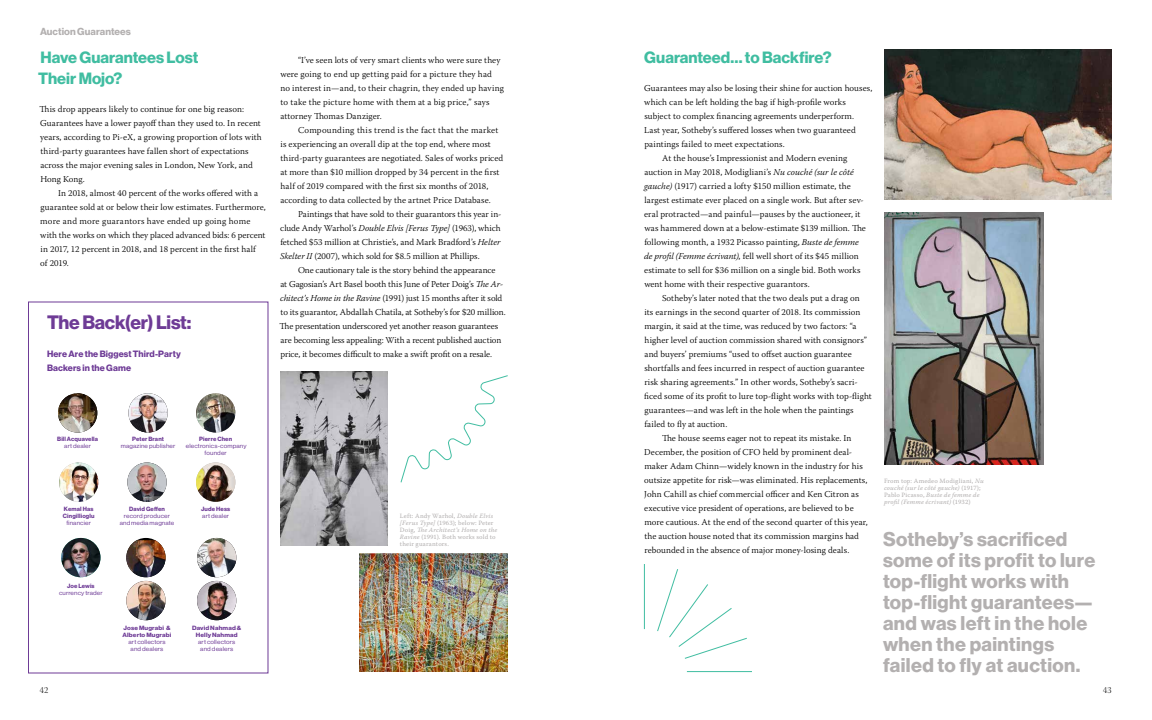
<style>
.page{position:relative;width:1152px;height:720px;background:#fff}
.page>*{position:absolute;margin:0;border:0;box-sizing:border-box;transform-origin:0 0}
.t1{font:700 19.5px/21px "Haas Grot Disp 75";letter-spacing:.02em;color:#b3b0b0}
.t2{font:700 19px "Haas Grot Disp 75";letter-spacing:-.01em;color:#6e3b96}
.t3{font:700 16px/21px "Haas Grot Disp 75";color:#40bda1}
.t4{font:700 10px "Haas Grot Disp 75";letter-spacing:.005em;color:#b3b0b0}
.t5{font:300 9px/14px "Warnock Pro";letter-spacing:.005em;color:#000}
.t6{font:700 9px/14px "Haas Grot Disp 75";letter-spacing:.01em;color:#6e3b96}
.t7{font:9px "Warnock Pro Light Disp";color:#000}
.t8{font:6.5px/7px "Warnock Pro Capt";letter-spacing:.02em;color:#b3b0b0}
.t9{font:6.5px/7px "Warnock Pro It Capt";letter-spacing:.02em;color:#b3b0b0}
.t10{font:6px/7px "Haas Grot Disp 55 Roman";letter-spacing:.02em;color:#6e3b96;text-align:center;scale:1.08 1}
.t11{font:700 6px/7px "Haas Grot Disp 75";letter-spacing:.025em;color:#6e3b96}
.t12{font:700 6px/7px "Haas Grot Disp 75";letter-spacing:.025em;color:#6e3b96;scale:1.08 1}
.s1{font-style:italic}
.s2{font-family:"Warnock Pro It Capt"}
.s3{font-family:"Warnock Pro Capt"}
</style>
<div class="page">
<img style="left:884px;top:49px;width:228px;height:150px">
<img style="left:884px;top:212px;width:160px;height:252px">
<img style="left:360px;top:554px;width:148px;height:118px">
<img style="left:280px;top:371px;width:108px;height:175px">
<svg style="left:400px;top:375px;width:108px;height:108px"></svg>
<svg style="left:644px;top:564px;width:108px;height:108px"></svg>
<div style="left:28px;top:302px;width:240px;height:372px;border:1px solid #6e3b96"></div>
<img style="left:126px;top:581px;width:40px;height:39px;border-radius:20px">
<svg style="left:126px;top:538px;width:40px;height:39px"></svg>
<img style="left:126px;top:540px;width:40px;height:37px">
<img style="left:61px;top:538px;width:40px;height:39px;border-radius:20px">
<img style="left:197px;top:581px;width:39px;height:39px;border-radius:20px">
<img style="left:197px;top:538px;width:39px;height:39px;border-radius:20px">
<img style="left:58px;top:393px;width:39px;height:40px;border-radius:20px">
<img style="left:128px;top:393px;width:40px;height:40px;border-radius:20px">
<img style="left:127px;top:462px;width:40px;height:40px;border-radius:20px">
<img style="left:196px;top:462px;width:39px;height:40px;border-radius:20px">
<img style="left:59px;top:462px;width:39px;height:40px;border-radius:20px">
<img style="left:196px;top:393px;width:39px;height:40px;border-radius:20px">
<p class="t4" style="left:40px;top:26px;width:92px">Auction Guarantees</p>
<h3 class="t3" style="left:38px;top:47px;width:162px">Have Guarantees Lost<br>Their Mojo?</h3>
<p class="t5" style="left:40px;top:102px;width:224px">This drop appears likely to continue for one big reason:<br>Guarantees have a lower payoff than they used to. In recent years, according to Pi-eX, a growing proportion of lots with third-party guarantees have fallen short of expectations across the major evening sales in London, New York, and Hong Kong.</p>
<p class="t5" style="left:40px;top:186px;width:227px;text-indent:18px">In 2018, almost 40 percent of the works offered with a guarantee sold at or below their low estimates. Furthermore, more and more guarantors have ended up going home with the works on which they placed advanced bids: 6 percent in 2017, 12 percent in 2018, and 18 percent in the first half<br>of 2019.</p>
<h2 class="t2" style="left:47px;top:311px;width:146px">The Back(er) List:</h2>
<p class="t6" style="left:47px;top:347px;width:135px">Here Are the Biggest Third-Party<br>Backers in the Game</p>
<p class="t5" style="left:280px;top:53px;width:225px;text-indent:18px">“I’ve seen lots of very smart clients who were sure they were going to end up getting paid for a picture they had<br>no interest in—and, to their chagrin, they ended up having to take the picture home with them at a big price,” says attorney Thomas Danziger.</p>
<p class="t5" style="left:280px;top:123px;width:224px;text-indent:18px">Compounding this trend is the fact that the market is experiencing an overall dip at the top end, where most third-party guarantees are negotiated. Sales of works priced at more than $10 million dropped by 34 percent in the first half of 2019 compared with the first six months of 2018, according to data collected by the artnet Price Database.</p>
<p class="t5" style="left:280px;top:207px;width:223px;text-align:justify;text-indent:18px">Paintings that have sold to their guarantors this year in&shy;clude Andy Warhol’s <span class="s1">Double Elvis [Ferus Type]</span> (1963), which fetched $53 million at Christie’s, and Mark Bradford’s <span class="s1">Helter Skelter II</span> (2007), which sold for $8.5 million at Phillips.</p>
<p class="t5" style="left:280px;top:263px;width:228px;text-indent:18px">One cautionary tale is the story behind the appearance<br>at Gagosian’s Art Basel booth this June of Peter Doig’s <span class="s1">The Ar&shy;chitect’s Home in the Ravine</span> (1991) just 15 months after it sold to its guarantor, Abdallah Chatila, at Sotheby’s for $20 million.<br>The presentation underscored yet another reason guarantees are becoming less appealing: With a recent published auction price, it becomes difficult to make a swift profit on a resale.</p>
<p class="t11" style="left:57px;top:435px;width:42px">Bill Acquavella</p>
<p class="t10" style="left:64px;top:442px;width:26px">art dealer</p>
<p class="t11" style="left:63px;top:505px;width:33px">Kemal Has<br>Cingillioglu</p>
<p class="t10" style="left:66px;top:519px;width:24px">financier</p>
<p class="t11" style="left:132px;top:435px;width:33px">Peter Brant</p>
<p class="t10" style="left:121px;top:442px;width:52px">magazine publisher</p>
<p class="t11" style="left:199px;top:435px;width:34px">Pierre Chen</p>
<p class="t10" style="left:186px;top:442px;width:58px">electronics-company founder</p>
<p class="t11" style="left:129px;top:505px;width:37px">David Geffen</p>
<p class="t10" style="left:120px;top:512px;width:52px">record producer and media magnate</p>
<p class="t11" style="left:201px;top:505px;width:31px">Jude Hess</p>
<p class="t10" style="left:202px;top:512px;width:26px">art dealer</p>
<p class="t11" style="left:67px;top:582px;width:29px">Joe Lewis</p>
<p class="t10" style="left:59px;top:589px;width:42px">currency trader</p>
<p class="t12" style="left:123px;top:624px;width:47px">Jose Mugrabi &amp;<br>Alberto Mugrabi</p>
<p class="t10" style="left:128px;top:638px;width:36px">art collectors and dealers</p>
<p class="t12" style="left:192px;top:624px;width:47px;text-align:center">David Nahmad &amp;<br>Helly Nahmad</p>
<p class="t10" style="left:198px;top:638px;width:36px">art collectors and dealers</p>
<p class="t8" style="left:400px;top:512px;width:95px">Left: Andy Warhol, <span class="s2">Double Elvis [Ferus Type]</span> (1963); below: Peter</p>
<p class="t9" style="left:400px;top:526px;width:99px"><span class="s3">Doig,</span> The Architect’s Home on the</p>
<p class="t8" style="left:400px;top:533px;width:97px"><span class="s2">Ravine</span> (1991). Both works sold to their guarantors.</p>
<h3 class="t3" style="left:644px;top:47px;width:189px">Guaranteed… to Backfire?</h3>
<p class="t5" style="left:644px;top:81px;width:230px">Guarantees may also be losing their shine for auction houses,</p>
<p class="t5" style="left:644px;top:95px;width:203px">which can be left holding the bag if high-profile works</p>
<p class="t5" style="left:644px;top:109px;width:211px">subject to complex financing agreements underperform.</p>
<p class="t5" style="left:644px;top:123px;width:213px">Last year, Sotheby’s suffered losses when two guaranteed</p>
<p class="t5" style="left:644px;top:137px;width:142px">paintings failed to meet expectations.</p>
<p class="t5" style="left:662px;top:151px;width:187px">At the house’s Impressionist and Modern evening</p>
<p class="t5" style="left:644px;top:165px;width:211px">auction in May 2018, Modigliani’s <span class="s1">Nu couché (sur le côté</span></p>
<p class="t5" style="left:644px;top:179px;width:208px"><span class="s1">gauche)</span> (1917) carried a lofty $150 million estimate, the</p>
<p class="t5" style="left:644px;top:193px;width:221px">largest estimate ever placed on a single work. But after sev-</p>
<p class="t5" style="left:644px;top:207px;width:218px">eral protracted—and painful—pauses by the auctioneer, it</p>
<p class="t5" style="left:644px;top:221px;width:223px">was hammered down at a below-estimate $139 million. The</p>
<p class="t5" style="left:644px;top:235px;width:216px">following month, a 1932 Picasso painting, <span class="s1">Buste de femme</span></p>
<p class="t5" style="left:644px;top:249px;width:216px"><span class="s1">de profil (Femme écrivant)</span>, fell well short of its $45 million</p>
<p class="t5" style="left:644px;top:263px;width:218px">estimate to sell for $36 million on a single bid. Both works</p>
<p class="t5" style="left:644px;top:277px;width:167px">went home with their respective guarantors.</p>
<p class="t5" style="left:662px;top:291px;width:199px">Sotheby’s later noted that the two deals put a drag on</p>
<p class="t5" style="left:645px;top:305px;width:217px">its earnings in the second quarter of 2018. Its commission</p>
<p class="t5" style="left:644px;top:319px;width:214px">margin, it said at the time, was reduced by two factors: “a</p>
<p class="t5" style="left:645px;top:333px;width:224px">higher level of auction commission shared with consignors”</p>
<p class="t5" style="left:644px;top:347px;width:209px">and buyers’ premiums “used to offset auction guarantee</p>
<p class="t5" style="left:644px;top:361px;width:222px">shortfalls and fees incurred in respect of auction guarantee</p>
<p class="t5" style="left:644px;top:375px;width:215px">risk sharing agreements.” In other words, Sotheby’s sacri-</p>
<p class="t5" style="left:644px;top:389px;width:229px">ficed some of its profit to lure top-flight works with top-flight</p>
<p class="t5" style="left:644px;top:403px;width:211px">guarantees—and was left in the hole when the paintings</p>
<p class="t5" style="left:644px;top:417px;width:84px">failed to fly at auction.</p>
<p class="t5" style="left:662px;top:431px;width:191px">The house seems eager not to repeat its mistake. In</p>
<p class="t5" style="left:644px;top:445px;width:210px">December, the position of CFO held by prominent deal-</p>
<p class="t5" style="left:644px;top:459px;width:220px">maker Adam Chinn—widely known in the industry for his</p>
<p class="t5" style="left:644px;top:473px;width:225px">outsize appetite for risk—was eliminated. His replacements,</p>
<p class="t5" style="left:644px;top:487px;width:216px">John Cahill as chief commercial officer and Ken Citron as</p>
<p class="t5" style="left:644px;top:501px;width:211px">executive vice president of operations, are believed to be</p>
<p class="t5" style="left:644px;top:515px;width:225px">more cautious. At the end of the second quarter of this year,</p>
<p class="t5" style="left:645px;top:529px;width:216px">the auction house noted that its commission margins had</p>
<p class="t5" style="left:644px;top:543px;width:206px">rebounded in the absence of major money-losing deals.</p>
<p class="t8" style="left:884px;top:477px;width:101px">From top: Amedeo Modigliani, <span class="s2">Nu</span></p>
<p class="t9" style="left:884px;top:484px;width:98px">couché (sur le côté gauche) <span class="s3">(1917);<br>Pablo Picasso,</span> Buste de femme de profil (Femme écrivant) <span class="s3">(1932)</span></p>
<h1 class="t1" style="left:883px;top:529px;width:214px">Sotheby’s sacrificed some of its profit to lure top-flight works with top-flight guarantees— and was left in the hole when the paintings failed to fly at auction.</h1>
<p class="t7" style="left:40px;top:685px;width:10px">42</p>
<p class="t7" style="left:1103px;top:685px;width:10px">43</p>
</div>
